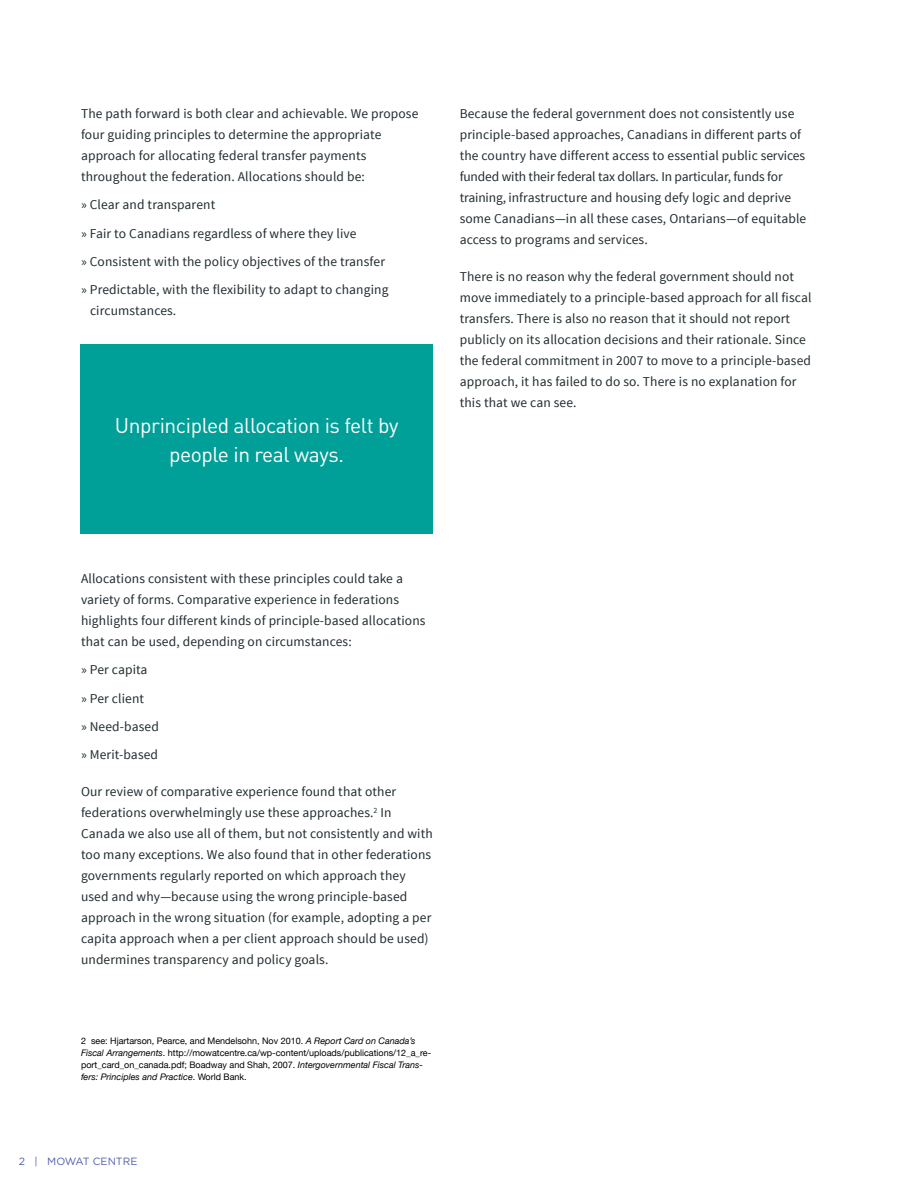
<style>
.page{position:relative;width:918px;height:1188px;background:#fff}
.page>*{position:absolute;margin:0;border:0;box-sizing:border-box;transform-origin:0 0}
.t1{font:21px/28.5px "DIN";letter-spacing:-.02em;color:#fff;text-align:center}
.t2{font:13.5px/21px "Source Sans Pro";letter-spacing:.01em;color:#212c30}
.t3{font:10.5px "Gotham HTF";color:#505faa}
.t4{font:9px/12px "Helvetica Neue";color:#000}
.s1{font-style:italic}
</style>
<div class="page">
<div style="left:81px;top:344px;width:352px;height:190px;background:#009f98"></div>
<p class="t2" style="left:81px;top:103px;width:339px">The path forward is both clear and achievable. We propose four guiding principles to determine the appropriate approach for allocating federal transfer payments throughout the federation. Allocations should be:</p>
<p class="t2" style="left:81px;top:191px;width:309px;line-height:28.2px">» Clear and transparent<br>» Fair to Canadians regardless of where they live<br>» Consistent with the policy objectives of the transfer » Predictable, with the flexibility to adapt to changing</p>
<p class="t2" style="left:90px;top:300px;width:88px">circumstances.</p>
<h1 class="t1" style="left:115px;top:411px;width:285px">Unprincipled allocation is felt by people in real ways.</h1>
<p class="t2" style="left:460px;top:103px;width:348px">Because the federal government does not consistently use principle-based approaches, Canadians in different parts of the country have different access to essential public services funded with their federal tax dollars. In particular, funds for training, infrastructure and housing defy logic and deprive some Canadians—in all these cases, Ontarians—of equitable access to programs and services.</p>
<p class="t2" style="left:460px;top:267px;width:353px">There is no reason why the federal government should not move immediately to a principle-based approach for all fiscal transfers. There is also no reason that it should not report publicly on its allocation decisions and their rationale. Since the federal commitment in 2007 to move to a principle-based approach, it has failed to do so. There is no explanation for this that we can see.</p>
<p class="t2" style="left:81px;top:568px;width:346px">Allocations consistent with these principles could take a variety of forms. Comparative experience in federations highlights four different kinds of principle-based allocations that can be used, depending on circumstances:</p>
<p class="t2" style="left:81px;top:656px;width:79px;line-height:28.2px">» Per capita<br>» Per client<br>» Need-based » Merit-based</p>
<p class="t2" style="left:81px;top:781px;width:353px">Our review of comparative experience found that other federations overwhelmingly use these approaches.<sup>2</sup> In Canada we also use all of them, but not consistently and with too many exceptions. We also found that in other federations governments regularly reported on which approach they used and why—because using the wrong principle-based approach in the wrong situation (for example, adopting a per capita approach when a per client approach should be used) undermines transparency and policy goals.</p>
<p class="t4" style="left:81px;top:1035px;width:352px">2 see: Hjartarson, Pearce, and Mendelsohn, Nov 2010. <span class="s1">A Report Card on Canada’s Fiscal Arrangements</span>. http://mowatcentre.ca/wp-content/uploads/publications/12_a_re&shy;port_card_on_canada.pdf; Boadway and Shah, 2007. <span class="s1">Intergovernmental Fiscal Trans&shy;fers: Principles and Practice</span>. World Bank.</p>
<p class="t3" style="left:19px;top:1156px;width:120px">2 | MOWAT CENTRE</p>
</div>
